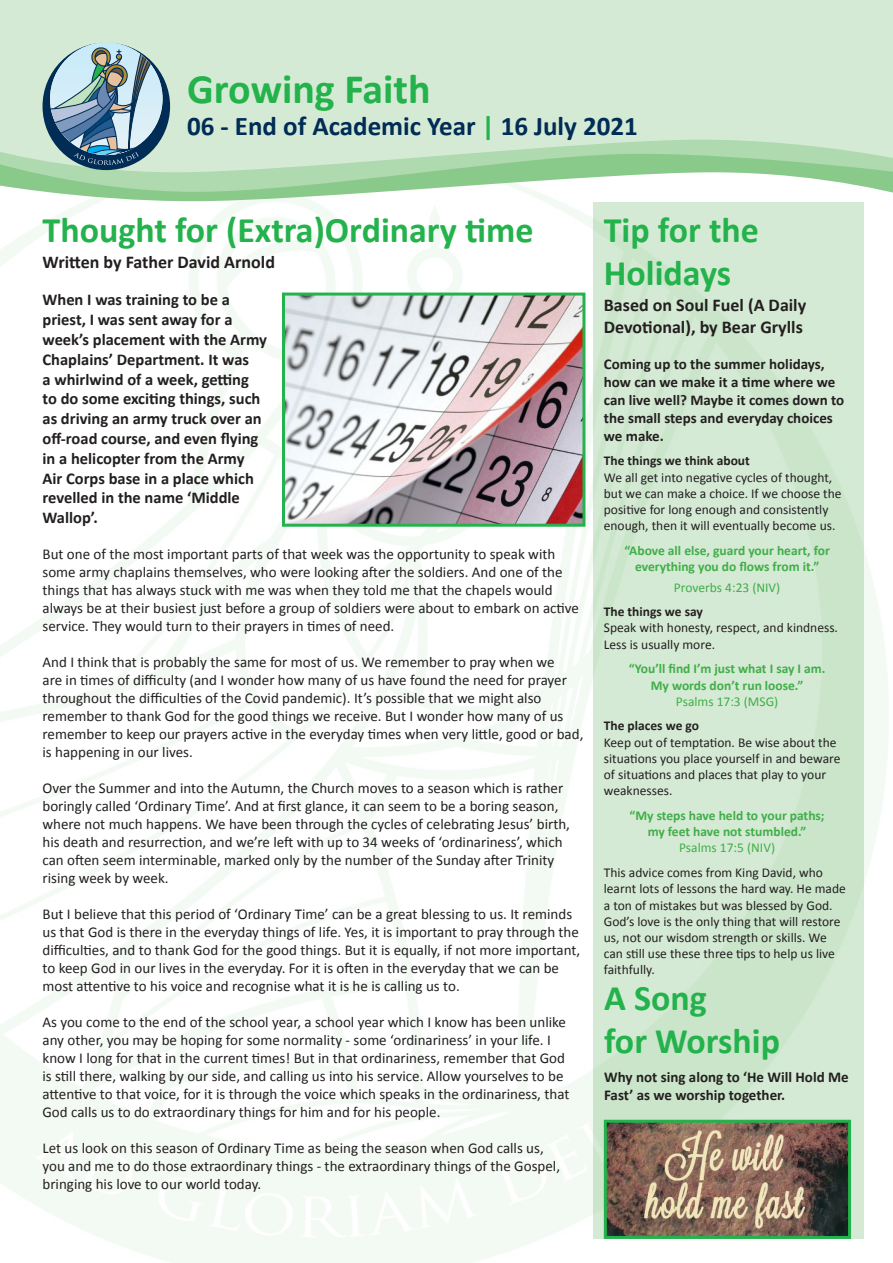
<style>
.page{position:relative;width:893px;height:1263px;background:#fff}
.page>*{position:absolute;margin:0;border:0;box-sizing:border-box;transform-origin:0 0}
.t1{font:700 42px "Calibri";color:#23b24b}
.t2{font:700 36px/43.2px "Calibri";color:#23b24b}
.t3{font:700 27px "Calibri";color:#002c55}
.t4{font:700 18px/21.6px "Calibri";color:#231f20}
.t5{font:700 16.5px/19.8px "Calibri";color:#231f20}
.t6{font:15px/18px "Calibri";color:#231f20}
.t7{font:700 15px/18px "Calibri";color:#231f20}
.t8{font:13.5px/16.2px "Calibri";color:#231f20}
.t9{font:700 13.5px/16.2px "Calibri";color:#40ae49;text-align:center}
.t10{font:700 13.5px "Calibri";color:#231f20}
.t11{font:13.5px "Calibri";color:#40ae49}
.s1{color:#23b24b}
</style>
<div class="page">
<svg style="left:47px;top:192px;width:846px;height:9px"></svg>
<svg style="left:0;top:172px;width:893px;height:20px"></svg>
<svg style="left:0;top:0;width:893px;height:172px;background:#cfe7ce"></svg>
<svg style="left:43px;top:43px;width:127px;height:127px;background:#8aa7b2"></svg>
<img style="left:608px;top:1124px;width:239px;height:111px">
<div style="left:604px;top:1120px;width:247px;height:119px;border:3px solid #23b24b"></div>
<img style="left:286px;top:297px;width:295px;height:226px">
<div style="left:282px;top:293px;width:303px;height:234px;border:3px solid #23b24b"></div>
<p class="t1" style="left:187px;top:59px;width:245px">Growing Faith</p>
<p class="t3" style="left:187px;top:107px;width:452px">06 - End of Academic Year <span class="s1">|</span> 16 July 2021</p>
<p class="t2" style="left:43px;top:207px;width:492px">Thought for (Extra)Ordinary time</p>
<p class="t4" style="left:43px;top:251px;width:234px">Written by Father David Arnold</p>
<p class="t5" style="left:43px;top:289px;width:226px">When I was training to be a priest, I was sent away for a week’s placement with the Army<br>Chaplains’ Department. It was<br>a whirlwind of a week, getting to do some exciting things, such as driving an army truck over an off-road course, and even flying in a helicopter from the Army<br>Air Corps base in a place which revelled in the name ‘Middle<br>Wallop’.</p>
<p class="t6" style="left:43px;top:545px;width:538px">But one of the most important parts of that week was the opportunity to speak with some army chaplains themselves, who were looking after the soldiers. And one of the things that has always stuck with me was when they told me that the chapels would always be at their busiest just before a group of soldiers were about to embark on active service. They would turn to their prayers in times of need.</p>
<p class="t6" style="left:43px;top:653px;width:542px">And I think that is probably the same for most of us. We remember to pray when we<br>are in times of difficulty (and I wonder how many of us have found the need for prayer throughout the difficulties of the Covid pandemic). It’s possible that we might also remember to thank God for the good things we receive. But I wonder how many of us remember to keep our prayers active in the everyday times when very little, good or bad, is happening in our lives.</p>
<p class="t6" style="left:43px;top:779px;width:529px">Over the Summer and into the Autumn, the Church moves to a season which is rather boringly called ‘Ordinary Time’. And at first glance, it can seem to be a boring season, where not much happens. We have been through the cycles of celebrating Jesus’ birth, his death and resurrection, and we’re left with up to 34 weeks of ‘ordinariness’, which can often seem interminable, marked only by the number of the Sunday after Trinity rising week by week.</p>
<p class="t6" style="left:43px;top:905px;width:539px">But I believe that this period of ‘Ordinary Time’ can be a great blessing to us. It reminds us that God is there in the everyday things of life. Yes, it is important to pray through the difficulties, and to thank God for the good things. But it is equally, if not more important, to keep God in our lives in the everyday. For it is often in the everyday that we can be most attentive to his voice and recognise what it is he is calling us to.</p>
<p class="t6" style="left:43px;top:1013px;width:528px">As you come to the end of the school year, a school year which I know has been unlike any other, you may be hoping for some normality - some ‘ordinariness’ in your life. I know I long for that in the current times! But in that ordinariness, remember that God is still there, walking by our side, and calling us into his service. Allow yourselves to be attentive to that voice, for it is through the voice which speaks in the ordinariness, that God calls us to do extraordinary things for him and for his people.</p>
<p class="t6" style="left:43px;top:1139px;width:519px">Let us look on this season of Ordinary Time as being the season when God calls us, you and me to do those extraordinary things - the extraordinary things of the Gospel, bringing his love to our world today.</p>
<p class="t2" style="left:604px;top:207px;width:157px">Tip for the<br>Holidays</p>
<p class="t4" style="left:604px;top:294px;width:204px">Based on Soul Fuel (A Daily<br>Devotional), by Bear Grylls</p>
<p class="t7" style="left:604px;top:354px;width:242px">Coming up to the summer holidays, how can we make it a time where we can live well? Maybe it comes down to the small steps and everyday choices we make.</p>
<p class="t10" style="left:604px;top:451px;width:148px">The things we think about</p>
<p class="t8" style="left:604px;top:469px;width:239px">We all get into negative cycles of thought, but we can make a choice. If we choose the positive for long enough and consistently enough, then it will eventually become us.</p>
<p class="t9" style="left:624px;top:542px;width:207px">“Above all else, guard your heart, for everything you do flows from it.”</p>
<p class="t11" style="left:674px;top:578px;width:108px">Proverbs 4:23 (NIV)</p>
<p class="t10" style="left:604px;top:602px;width:101px">The things we say</p>
<p class="t8" style="left:604px;top:619px;width:236px">Speak with honesty, respect, and kindness.<br>Less is usually more.</p>
<p class="t9" style="left:629px;top:660px;width:198px">“You’ll find I’m just what I say I am.</p>
<p class="t9" style="left:651px;top:676px;width:154px">My words don’t run loose.”</p>
<p class="t11" style="left:676px;top:692px;width:104px">Psalms 17:3 (MSG)</p>
<p class="t10" style="left:604px;top:716px;width:97px">The places we go</p>
<p class="t8" style="left:604px;top:734px;width:238px">Keep out of temptation. Be wise about the situations you place yourself in and beware of situations and places that play to your weaknesses.</p>
<p class="t9" style="left:630px;top:807px;width:197px">“My steps have held to your paths;</p>
<p class="t9" style="left:648px;top:823px;width:160px">my feet have not stumbled.”</p>
<p class="t11" style="left:679px;top:838px;width:97px">Psalms 17:5 (NIV)</p>
<p class="t8" style="left:604px;top:864px;width:244px">This advice comes from King David, who learnt lots of lessons the hard way. He made a ton of mistakes but was blessed by God.<br>God’s love is the only thing that will restore us, not our wisdom strength or skills. We can still use these three tips to help us live faithfully.</p>
<p class="t2" style="left:604px;top:975px;width:104px">A Song</p>
<p class="t2" style="left:604px;top:1018px;width:177px">for Worship</p>
<p class="t7" style="left:604px;top:1067px;width:246px">Why not sing along to ‘He Will Hold Me<br>Fast’ as we worship together.</p>
</div>
